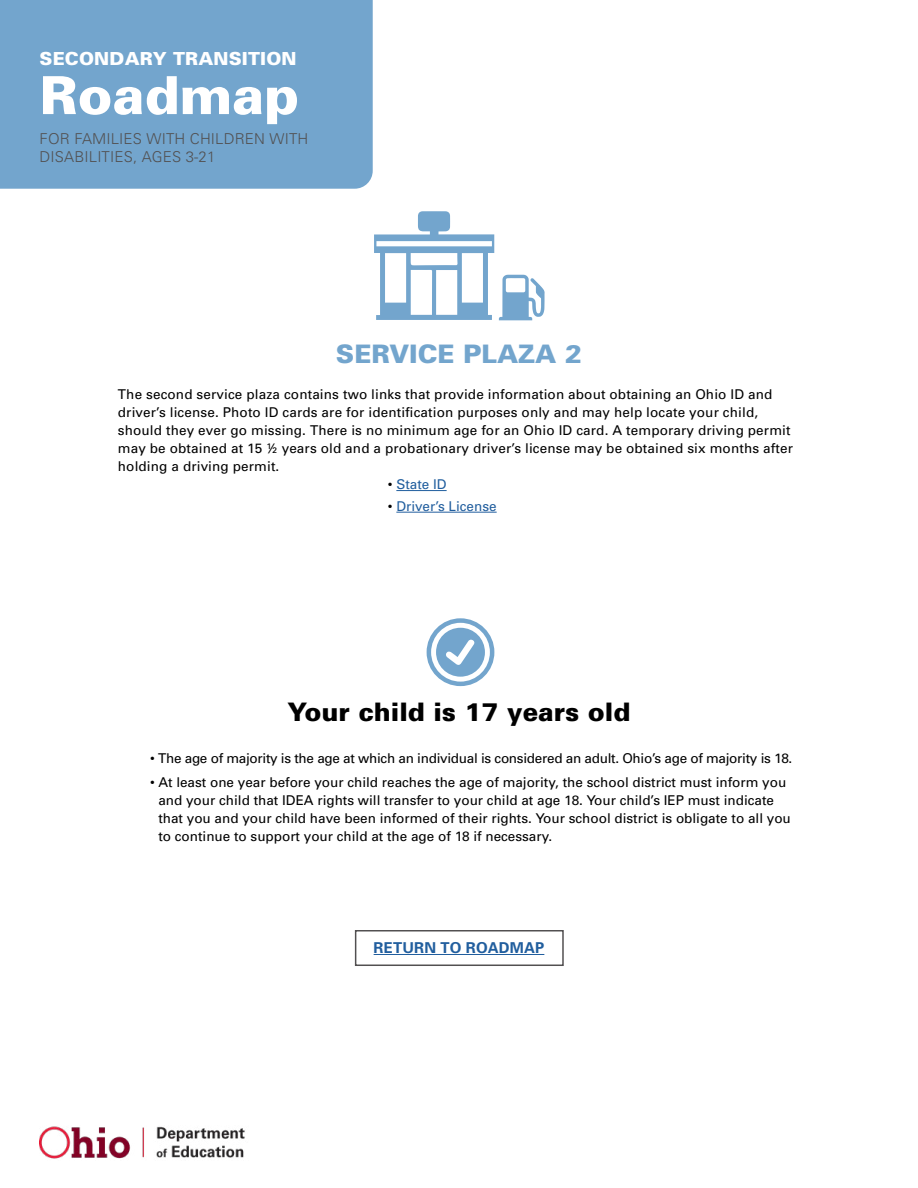
<style>
.page{position:relative;width:918px;height:1188px;background:#fff}
.page>*{position:absolute;margin:0;border:0;box-sizing:border-box;transform-origin:0 0}
.t1{font:900 52.5px "Univers";color:#fff}
.Headline{font:900 25.5px "Univers";color:#000}
.Headline-2{font:900 25.5px "Univers";color:#73a5cd}
.t2{font:900 18px "Univers";letter-spacing:.01em;color:#fff}
.t3{font:300 15px/18px "Univers";letter-spacing:.01em;color:#525051}
.Bullets{font:700 15px "Univers";letter-spacing:.01em;color:#215e9e}
.Bullets-2{font:13.5px/18px "Univers";color:#000}
.Bullets-3{font:13.5px "Univers";letter-spacing:-.02em;color:#000}
.t4{font:13.5px "Univers";color:#215e9e}
.s1{color:#000}
</style>
<div class="page">
<img style="left:40px;top:1126px;width:205px;height:33px">
<hr style="left:396px;top:490px;width:51px;height:1px;background:#215e9e">
<hr style="left:396px;top:512px;width:101px;height:1px;background:#215e9e">
<div style="left:355px;top:930px;width:209px;height:36px;border:2px solid #525051"></div>
<hr style="left:374px;top:954px;width:170px;height:1px;background:#215e9e">
<div style="left:0;top:0;width:373px;height:189px;background:#73a5cd"></div>
<div style="left:427px;top:618px;width:67px;height:68px;border:4px solid #73a5cd;border-radius:50%"></div>
<svg style="left:374px;top:211px;width:171px;height:109px"></svg>
<svg style="left:436px;top:628px;width:49px;height:49px"></svg>
<p class="t2" style="left:40px;top:47px;width:259px">SECONDARY TRANSITION</p>
<p class="t1" style="left:40px;top:63px;width:261px">Roadmap</p>
<p class="t3" style="left:40px;top:130px;width:270px">FOR FAMILIES WITH CHILDREN WITH<br>DISABILITIES, AGES 3-21</p>
<p class="Headline-2" style="left:336px;top:338px;width:248px">SERVICE PLAZA 2</p>
<p class="Bullets-2" style="left:118px;top:386px;width:677px">The second service plaza contains two links that provide information about obtaining an Ohio ID and driver’s license. Photo ID cards are for identification purposes only and may help locate your child, should they ever go missing. There is no minimum age for an Ohio ID card. A temporary driving permit may be obtained at 15 ½ years old and a probationary driver’s license may be obtained six months after holding a driving permit.</p>
<p class="t4" style="left:388px;top:477px;width:60px"><span class="s1">•</span> State ID</p>
<p class="t4" style="left:388px;top:498px;width:110px"><span class="s1">•</span> Driver’s License</p>
<p class="Headline" style="left:288px;top:696px;width:344px">Your child is 17 years old</p>
<p class="Bullets-3" style="left:150px;top:750px;width:644px">• The age of majority is the age at which an individual is considered an adult. Ohio’s age of majority is 18.</p>
<p class="Bullets-2" style="left:158px;top:773px;width:634px;text-indent:-8px">• At least one year before your child reaches the age of majority, the school district must inform you and your child that IDEA rights will transfer to your child at age 18. Your child’s IEP must indicate that you and your child have been informed of their rights. Your school district is obligate to all you to continue to support your child at the age of 18 if necessary.</p>
<p class="Bullets" style="left:374px;top:939px;width:172px">RETURN TO ROADMAP</p>
</div>
